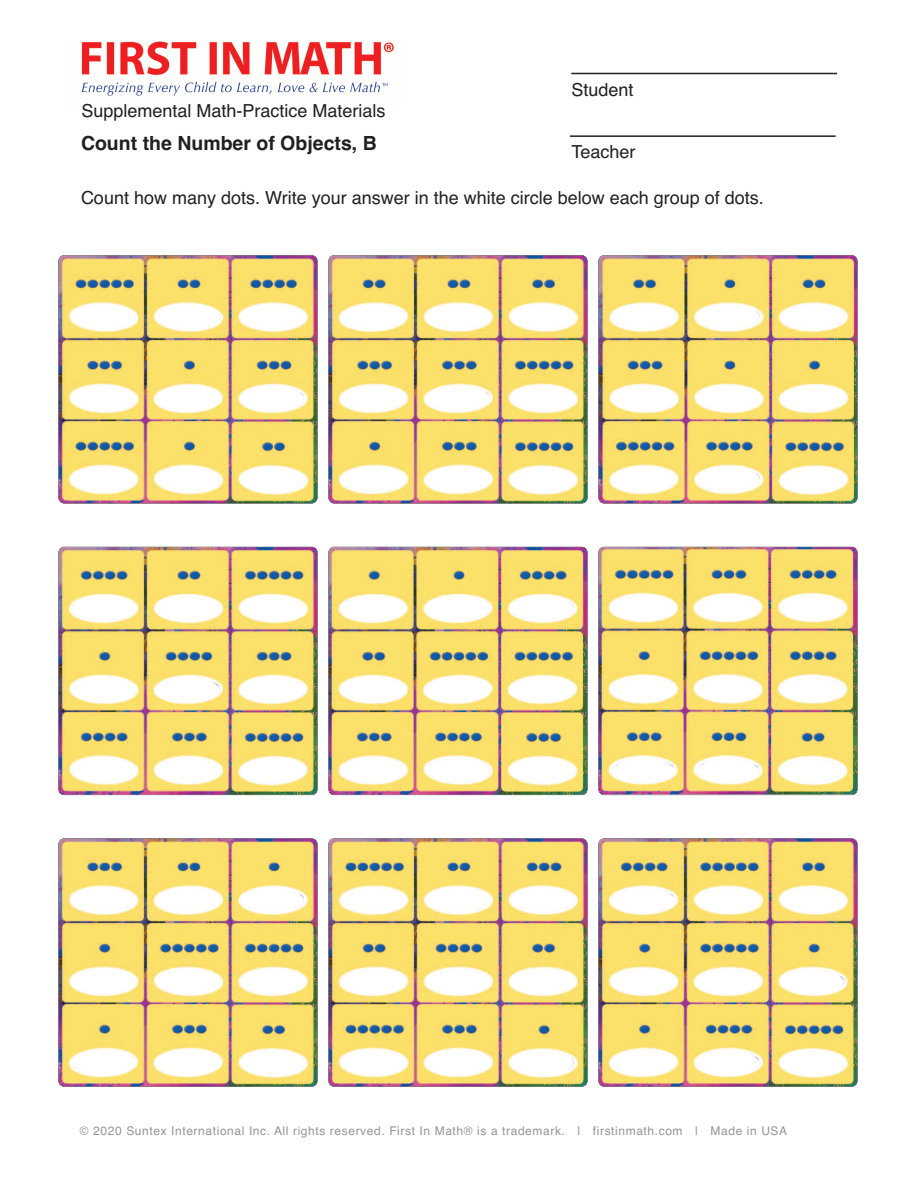
<style>
.page{position:relative;width:918px;height:1188px;background:#fff}
.page>*{position:absolute;margin:0;border:0;box-sizing:border-box;transform-origin:0 0}
.t1{font:700 19.5px "Helvetica";color:#231f20}
.t2{font:18px "Helvetica";color:#231f20}
.t3{font:12px "Helvetica";letter-spacing:.05em;color:#939598}
</style>
<div class="page">
<img style="left:59px;top:256px;width:258px;height:247px">
<div style="left:73px;top:305px;width:62px;height:23px;background:#fff;border-radius:50%"></div>
<img style="left:329px;top:256px;width:258px;height:247px">
<img style="left:599px;top:256px;width:258px;height:247px">
<img style="left:59px;top:547px;width:258px;height:248px">
<img style="left:329px;top:547px;width:258px;height:248px">
<img style="left:599px;top:547px;width:258px;height:247px">
<img style="left:59px;top:839px;width:258px;height:247px">
<img style="left:329px;top:839px;width:258px;height:247px">
<img style="left:599px;top:839px;width:258px;height:247px">
<hr style="left:571px;top:73px;width:266px;height:1px;background:#231f20">
<hr style="left:570px;top:135px;width:266px;height:2px;background:#231f20">
<img style="left:81px;top:42px;width:313px;height:54px">
<div style="left:157px;top:305px;width:62px;height:23px;background:#fff;border-radius:50%"></div>
<div style="left:241px;top:305px;width:62px;height:23px;background:#fff;border-radius:50%"></div>
<div style="left:73px;top:387px;width:63px;height:22px;background:#fff;border-radius:50%"></div>
<div style="left:157px;top:387px;width:63px;height:22px;background:#fff;border-radius:50%"></div>
<div style="left:241px;top:387px;width:63px;height:22px;background:#fff;border-radius:50%"></div>
<div style="left:73px;top:467px;width:62px;height:23px;background:#fff;border-radius:50%"></div>
<div style="left:157px;top:467px;width:62px;height:23px;background:#fff;border-radius:50%"></div>
<div style="left:241px;top:467px;width:62px;height:23px;background:#fff;border-radius:50%"></div>
<div style="left:343px;top:305px;width:62px;height:23px;background:#fff;border-radius:50%"></div>
<div style="left:427px;top:305px;width:62px;height:23px;background:#fff;border-radius:50%"></div>
<div style="left:511px;top:305px;width:62px;height:23px;background:#fff;border-radius:50%"></div>
<div style="left:343px;top:387px;width:63px;height:22px;background:#fff;border-radius:50%"></div>
<div style="left:427px;top:387px;width:63px;height:22px;background:#fff;border-radius:50%"></div>
<div style="left:511px;top:387px;width:63px;height:22px;background:#fff;border-radius:50%"></div>
<div style="left:343px;top:467px;width:62px;height:23px;background:#fff;border-radius:50%"></div>
<div style="left:427px;top:467px;width:62px;height:23px;background:#fff;border-radius:50%"></div>
<div style="left:511px;top:467px;width:62px;height:23px;background:#fff;border-radius:50%"></div>
<div style="left:613px;top:305px;width:62px;height:23px;background:#fff;border-radius:50%"></div>
<div style="left:697px;top:305px;width:62px;height:23px;background:#fff;border-radius:50%"></div>
<div style="left:781px;top:305px;width:62px;height:23px;background:#fff;border-radius:50%"></div>
<div style="left:613px;top:387px;width:63px;height:22px;background:#fff;border-radius:50%"></div>
<div style="left:697px;top:387px;width:63px;height:22px;background:#fff;border-radius:50%"></div>
<div style="left:781px;top:387px;width:63px;height:22px;background:#fff;border-radius:50%"></div>
<div style="left:613px;top:467px;width:62px;height:23px;background:#fff;border-radius:50%"></div>
<div style="left:697px;top:467px;width:62px;height:23px;background:#fff;border-radius:50%"></div>
<div style="left:781px;top:467px;width:62px;height:23px;background:#fff;border-radius:50%"></div>
<div style="left:73px;top:597px;width:62px;height:22px;background:#fff;border-radius:50%"></div>
<div style="left:157px;top:597px;width:62px;height:22px;background:#fff;border-radius:50%"></div>
<div style="left:241px;top:597px;width:62px;height:22px;background:#fff;border-radius:50%"></div>
<div style="left:73px;top:678px;width:63px;height:23px;background:#fff;border-radius:50%"></div>
<div style="left:157px;top:678px;width:63px;height:23px;background:#fff;border-radius:50%"></div>
<div style="left:241px;top:678px;width:63px;height:23px;background:#fff;border-radius:50%"></div>
<div style="left:73px;top:759px;width:62px;height:23px;background:#fff;border-radius:50%"></div>
<div style="left:157px;top:759px;width:62px;height:23px;background:#fff;border-radius:50%"></div>
<div style="left:241px;top:759px;width:62px;height:23px;background:#fff;border-radius:50%"></div>
<div style="left:343px;top:597px;width:62px;height:22px;background:#fff;border-radius:50%"></div>
<div style="left:427px;top:597px;width:62px;height:22px;background:#fff;border-radius:50%"></div>
<div style="left:511px;top:597px;width:62px;height:22px;background:#fff;border-radius:50%"></div>
<div style="left:343px;top:678px;width:63px;height:23px;background:#fff;border-radius:50%"></div>
<div style="left:427px;top:678px;width:63px;height:23px;background:#fff;border-radius:50%"></div>
<div style="left:511px;top:678px;width:63px;height:23px;background:#fff;border-radius:50%"></div>
<div style="left:343px;top:759px;width:62px;height:23px;background:#fff;border-radius:50%"></div>
<div style="left:427px;top:759px;width:62px;height:23px;background:#fff;border-radius:50%"></div>
<div style="left:511px;top:759px;width:62px;height:23px;background:#fff;border-radius:50%"></div>
<div style="left:613px;top:598px;width:62px;height:22px;background:#fff;border-radius:50%"></div>
<div style="left:697px;top:598px;width:62px;height:22px;background:#fff;border-radius:50%"></div>
<div style="left:781px;top:598px;width:62px;height:22px;background:#fff;border-radius:50%"></div>
<div style="left:613px;top:679px;width:63px;height:23px;background:#fff;border-radius:50%"></div>
<div style="left:697px;top:679px;width:63px;height:23px;background:#fff;border-radius:50%"></div>
<div style="left:781px;top:679px;width:63px;height:23px;background:#fff;border-radius:50%"></div>
<div style="left:613px;top:760px;width:62px;height:22px;background:#fff;border-radius:50%"></div>
<div style="left:697px;top:760px;width:62px;height:22px;background:#fff;border-radius:50%"></div>
<div style="left:781px;top:760px;width:62px;height:22px;background:#fff;border-radius:50%"></div>
<div style="left:73px;top:888px;width:62px;height:23px;background:#fff;border-radius:50%"></div>
<div style="left:157px;top:888px;width:62px;height:23px;background:#fff;border-radius:50%"></div>
<div style="left:241px;top:888px;width:62px;height:23px;background:#fff;border-radius:50%"></div>
<div style="left:73px;top:970px;width:63px;height:23px;background:#fff;border-radius:50%"></div>
<div style="left:157px;top:970px;width:63px;height:23px;background:#fff;border-radius:50%"></div>
<div style="left:241px;top:970px;width:63px;height:23px;background:#fff;border-radius:50%"></div>
<div style="left:73px;top:1051px;width:62px;height:22px;background:#fff;border-radius:50%"></div>
<div style="left:157px;top:1051px;width:62px;height:22px;background:#fff;border-radius:50%"></div>
<div style="left:241px;top:1051px;width:62px;height:22px;background:#fff;border-radius:50%"></div>
<div style="left:343px;top:888px;width:62px;height:23px;background:#fff;border-radius:50%"></div>
<div style="left:427px;top:888px;width:62px;height:23px;background:#fff;border-radius:50%"></div>
<div style="left:511px;top:888px;width:62px;height:23px;background:#fff;border-radius:50%"></div>
<div style="left:343px;top:970px;width:63px;height:23px;background:#fff;border-radius:50%"></div>
<div style="left:427px;top:970px;width:63px;height:23px;background:#fff;border-radius:50%"></div>
<div style="left:511px;top:970px;width:63px;height:23px;background:#fff;border-radius:50%"></div>
<div style="left:343px;top:1051px;width:62px;height:22px;background:#fff;border-radius:50%"></div>
<div style="left:427px;top:1051px;width:62px;height:22px;background:#fff;border-radius:50%"></div>
<div style="left:511px;top:1051px;width:62px;height:22px;background:#fff;border-radius:50%"></div>
<div style="left:613px;top:889px;width:62px;height:23px;background:#fff;border-radius:50%"></div>
<div style="left:697px;top:889px;width:62px;height:23px;background:#fff;border-radius:50%"></div>
<div style="left:781px;top:889px;width:62px;height:23px;background:#fff;border-radius:50%"></div>
<div style="left:613px;top:971px;width:63px;height:22px;background:#fff;border-radius:50%"></div>
<div style="left:697px;top:971px;width:63px;height:22px;background:#fff;border-radius:50%"></div>
<div style="left:781px;top:971px;width:63px;height:22px;background:#fff;border-radius:50%"></div>
<div style="left:613px;top:1051px;width:62px;height:23px;background:#fff;border-radius:50%"></div>
<div style="left:697px;top:1051px;width:62px;height:23px;background:#fff;border-radius:50%"></div>
<div style="left:781px;top:1051px;width:62px;height:23px;background:#fff;border-radius:50%"></div>
<p class="t2" style="left:81px;top:104px;width:306px">Supplemental Math-Practice Materials</p>
<p class="t2" style="left:571px;top:83px;width:64px">Student</p>
<p class="t1" style="left:81px;top:136px;width:297px">Count the Number of Objects, B</p>
<p class="t2" style="left:81px;top:191px;width:684px">Count how many dots. Write your answer in the white circle below each group of dots.</p>
<p class="t2" style="left:571px;top:145px;width:66px">Teacher</p>
<p class="t3" style="left:80px;top:1126px;width:709px">© 2020 Suntex International Inc. All rights reserved. First In Math® is a trademark. | firstinmath.com | Made in USA</p>
</div>
